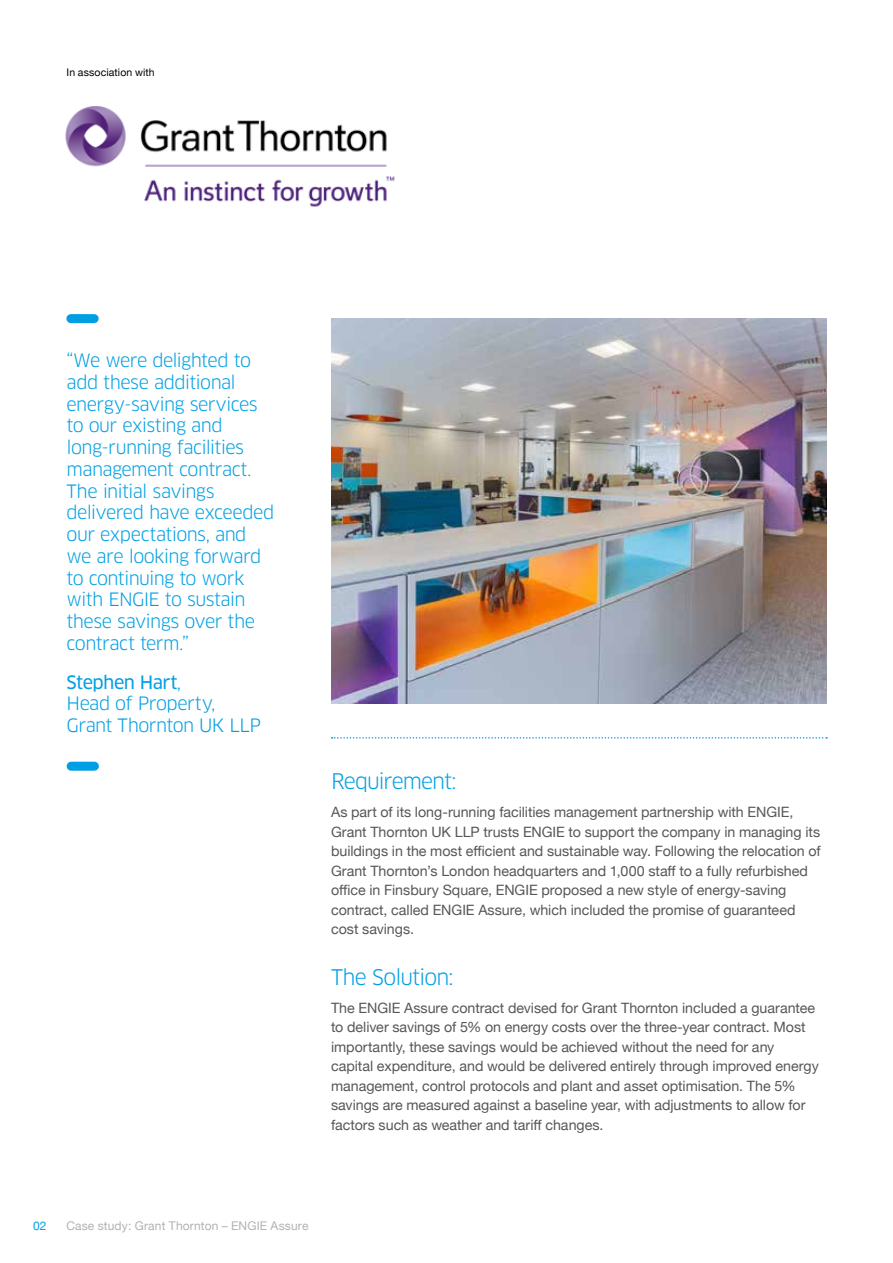
<style>
.page{position:relative;width:893px;height:1263px;background:#fff}
.page>*{position:absolute;margin:0;border:0;box-sizing:border-box;transform-origin:0 0}
.t1{font:21px "Clan Pro";letter-spacing:-.05em;color:#009fe3}
.t2{font:18px/21.8px "Clan Pro";letter-spacing:-.035em;color:#009fe3}
.t3{font:18px "Clan Pro News";letter-spacing:-.03em;color:#009fe3}
.t4{font:14.25px/19.5px "Helvetica Neue";color:#575756}
.t5{font:12px "Helvetica Neue";letter-spacing:.015em;color:#b3b2b2}
.t6{font:12px "Helvetica Neue";color:#009fe3}
.t7{font:10.5px "Helvetica Neue";letter-spacing:.01em;color:#000}
.s1{font-family:"Clan Pro"}
</style>
<div class="page">
<div style="left:71px;top:314px;width:23px;height:9px;background:#009fe3"></div>
<div style="left:71px;top:762px;width:23px;height:9px;background:#009fe3"></div>
<img style="left:331px;top:319px;width:496px;height:384px">
<svg style="left:332px;top:737px;width:495px;height:2px"></svg>
<img style="left:65px;top:105px;width:330px;height:102px">
<p class="t7" style="left:67px;top:65px;width:90px">In association with</p>
<p class="t2" style="left:67px;top:350px;width:209px">“We were delighted to add these additional energy-saving services to our existing and long-running facilities management contract.<br>The initial savings delivered have exceeded our expectations, and we are looking forward to continuing to work with ENGIE to sustain these savings over the contract term.”</p>
<p class="t3" style="left:67px;top:671px;width:116px">Stephen Hart<span class="s1">,</span></p>
<p class="t2" style="left:67px;top:693px;width:196px">Head of Property,<br>Grant Thornton UK LLP</p>
<h1 class="t1" style="left:331px;top:769px;width:127px">Requirement:</h1>
<p class="t4" style="left:331px;top:803px;width:491px">As part of its long-running facilities management partnership with ENGIE, Grant Thornton UK LLP trusts ENGIE to support the company in managing its buildings in the most efficient and sustainable way. Following the relocation of Grant Thornton’s London headquarters and 1,000 staff to a fully refurbished office in Finsbury Square, ENGIE proposed a new style of energy-saving contract, called ENGIE Assure, which included the promise of guaranteed cost savings.</p>
<h1 class="t1" style="left:331px;top:964px;width:124px">The Solution:</h1>
<p class="t4" style="left:331px;top:999px;width:489px">The ENGIE Assure contract devised for Grant Thornton included a guarantee to deliver savings of 5% on energy costs over the three-year contract. Most importantly, these savings would be achieved without the need for any capital expenditure, and would be delivered entirely through improved energy management, control protocols and plant and asset optimisation. The 5% savings are measured against a baseline year, with adjustments to allow for factors such as weather and tariff changes.</p>
<p class="t6" style="left:33px;top:1217px;width:15px">02</p>
<p class="t5" style="left:66px;top:1217px;width:244px">Case study: Grant Thornton – ENGIE Assure</p>
</div>
